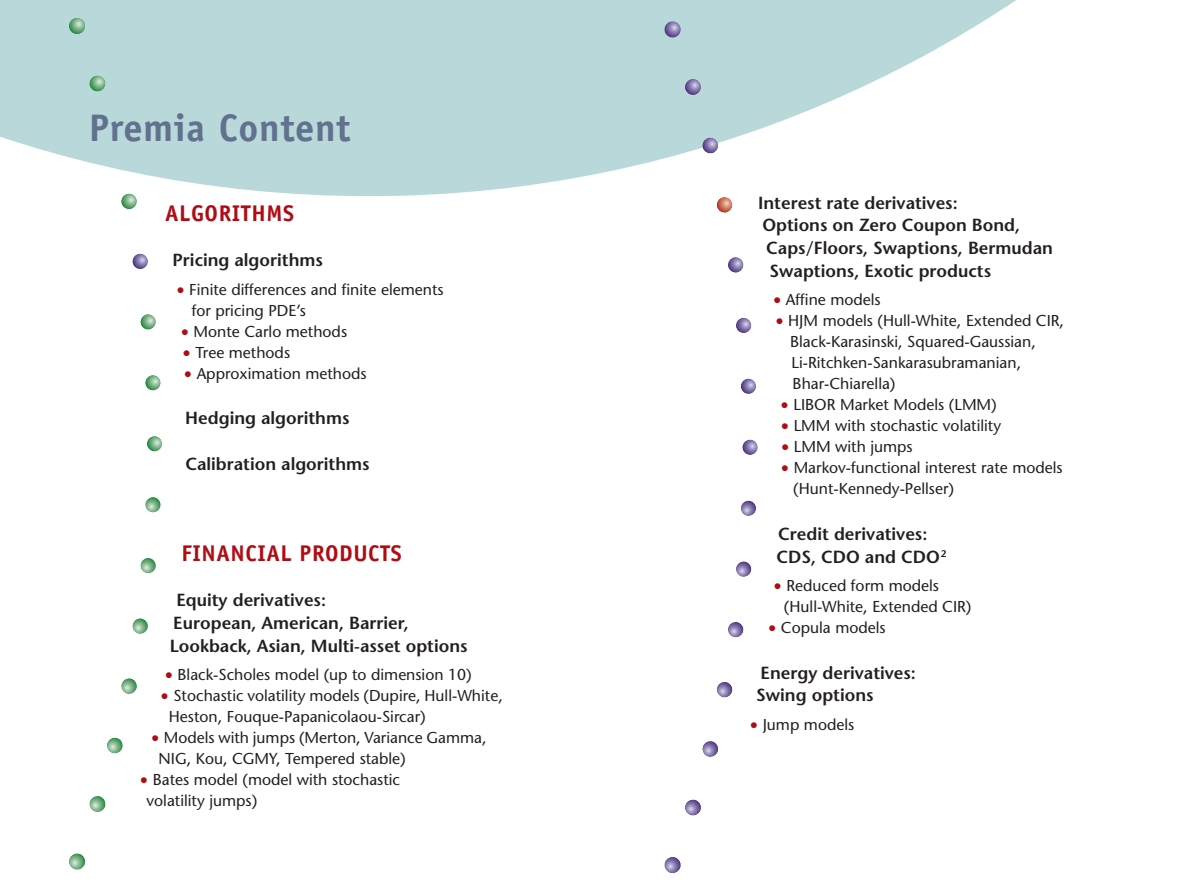
<style>
.page{position:relative;width:1191px;height:893px;background:#fff}
.page>*{position:absolute;margin:0;border:0;box-sizing:border-box;transform-origin:0 0}
.t1{font:700 38.5px "Officina Sans";letter-spacing:.015em;color:#62718e}
.t2{font:700 22.75px "Officina Sans";letter-spacing:.025em;color:#af0c14}
.t3{font:600 17.5px/22.8px "Stone Sans";color:#231f20}
.t4{font:15.75px "Stone Sans";color:#231f20}
.s1{font-size:16.62px;color:#af0c14}
.s2{font-size:16.62px;color:#fff}
</style>
<div class="page">
<svg style="left:0;top:0;width:1016px;height:196px;fill:#b9d8da"></svg>
<svg style="left:147px;top:436px;width:15px;height:15px"></svg>
<svg style="left:68px;top:17px;width:18px;height:18px"></svg>
<svg style="left:89px;top:75px;width:17px;height:17px"></svg>
<svg style="left:121px;top:193px;width:16px;height:16px"></svg>
<svg style="left:140px;top:314px;width:16px;height:16px"></svg>
<svg style="left:145px;top:375px;width:16px;height:15px"></svg>
<svg style="left:145px;top:497px;width:16px;height:15px"></svg>
<svg style="left:140px;top:558px;width:16px;height:15px"></svg>
<svg style="left:132px;top:618px;width:16px;height:16px"></svg>
<svg style="left:121px;top:678px;width:16px;height:16px"></svg>
<svg style="left:107px;top:737px;width:16px;height:17px"></svg>
<svg style="left:89px;top:796px;width:17px;height:16px"></svg>
<svg style="left:69px;top:853px;width:16px;height:17px"></svg>
<svg style="left:132px;top:253px;width:16px;height:16px"></svg>
<svg style="left:742px;top:440px;width:15px;height:15px"></svg>
<svg style="left:663px;top:20px;width:18px;height:18px"></svg>
<svg style="left:684px;top:78px;width:17px;height:18px"></svg>
<svg style="left:701px;top:137px;width:18px;height:17px"></svg>
<svg style="left:728px;top:257px;width:15px;height:16px"></svg>
<svg style="left:735px;top:318px;width:16px;height:15px"></svg>
<svg style="left:741px;top:379px;width:15px;height:15px"></svg>
<svg style="left:741px;top:501px;width:15px;height:15px"></svg>
<svg style="left:735px;top:561px;width:16px;height:16px"></svg>
<svg style="left:728px;top:622px;width:15px;height:16px"></svg>
<svg style="left:716px;top:682px;width:17px;height:16px"></svg>
<svg style="left:702px;top:741px;width:16px;height:16px"></svg>
<svg style="left:685px;top:799px;width:16px;height:17px"></svg>
<svg style="left:664px;top:857px;width:17px;height:16px"></svg>
<div style="left:704px;top:184px;width:43px;height:46px;background:#fff"></div>
<svg style="left:717px;top:197px;width:16px;height:16px"></svg>
<div style="left:93px;top:117px;width:41px;height:42px;background:#b9d8da;border-radius:50%"></div>
<h1 class="t1" style="left:89px;top:113px;width:263px">Premia Content</h1>
<h2 class="t2" style="left:165px;top:204px;width:130px">ALGORITHMS</h2>
<p class="t3" style="left:173px;top:251px;width:152px">Pricing algorithms</p>
<p class="t4" style="left:176px;top:283px;width:269px"><span class="s1">•</span> Finite differences and finite elements</p>
<p class="t4" style="left:179px;top:304px;width:129px"><span class="s2">•</span> for pricing PDE’s</p>
<p class="t4" style="left:181px;top:325px;width:168px"><span class="s1">•</span> Monte Carlo methods</p>
<p class="t4" style="left:182px;top:346px;width:109px"><span class="s1">•</span> Tree methods</p>
<p class="t4" style="left:184px;top:367px;width:184px"><span class="s1">•</span> Approximation methods</p>
<p class="t3" style="left:185px;top:409px;width:166px">Hedging algorithms</p>
<p class="t3" style="left:185px;top:454px;width:186px">Calibration algorithms</p>
<h2 class="t2" style="left:181px;top:544px;width:222px">FINANCIAL PRODUCTS</h2>
<p class="t3" style="left:170px;top:591px;width:299px;text-indent:7px">Equity derivatives:<br>European, American, Barrier,<br>Lookback, Asian, Multi-asset options</p>
<p class="t4" style="left:165px;top:669px;width:308px"><span class="s1">•</span> Black-Scholes model (up to dimension 10)</p>
<p class="t4" style="left:161px;top:690px;width:344px"><span class="s1">•</span> Stochastic volatility models (Dupire, Hull-White,</p>
<p class="t4" style="left:156px;top:711px;width:271px"><span class="s2">•</span> Heston, Fouque-Papanicolaou-Sircar)</p>
<p class="t4" style="left:151px;top:732px;width:337px"><span class="s1">•</span> Models with jumps (Merton, Variance Gamma,</p>
<p class="t4" style="left:146px;top:753px;width:261px"><span class="s2">•</span> NIG, Kou, CGMY, Tempered stable)</p>
<p class="t4" style="left:140px;top:774px;width:262px"><span class="s1">•</span> Bates model (model with stochastic</p>
<p class="t4" style="left:134px;top:795px;width:125px"><span class="s2">•</span> volatility jumps)</p>
<p class="t3" style="left:758px;top:193px;width:201px">Interest rate derivatives:</p>
<p class="t3" style="left:762px;top:216px;width:259px">Options on Zero Coupon Bond,</p>
<p class="t3" style="left:766px;top:238px;width:288px">Caps/Floors, Swaptions, Bermudan</p>
<p class="t3" style="left:769px;top:261px;width:223px">Swaptions, Exotic products</p>
<p class="t4" style="left:773px;top:294px;width:109px"><span class="s1">•</span> Affine models</p>
<p class="t4" style="left:775px;top:315px;width:290px"><span class="s1">•</span> HJM models (Hull-White, Extended CIR,</p>
<p class="t4" style="left:777px;top:336px;width:260px"><span class="s2">•</span> Black-Karasinski, Squared-Gaussian,</p>
<p class="t4" style="left:778px;top:357px;width:244px"><span class="s2">•</span> Li-Ritchken-Sankarasubramanian,</p>
<p class="t4" style="left:779px;top:378px;width:117px"><span class="s2">•</span> Bhar-Chiarella)</p>
<p class="t4" style="left:780px;top:399px;width:218px"><span class="s1">•</span> LIBOR Market Models (LMM)</p>
<p class="t4" style="left:781px;top:420px;width:222px"><span class="s1">•</span> LMM with stochastic volatility</p>
<p class="t4" style="left:781px;top:441px;width:133px"><span class="s1">•</span> LMM with jumps</p>
<p class="t4" style="left:781px;top:462px;width:283px"><span class="s1">•</span> Markov-functional interest rate models</p>
<p class="t4" style="left:780px;top:483px;width:175px"><span class="s2">•</span> (Hunt-Kennedy-Pellser)</p>
<p class="t3" style="left:776px;top:524px;width:171px">Credit derivatives:<br>CDS, CDO and CDO<sup>2</sup></p>
<p class="t4" style="left:773px;top:579px;width:167px"><span class="s1">•</span> Reduced form models</p>
<p class="t4" style="left:771px;top:600px;width:202px"><span class="s2">•</span> (Hull-White, Extended CIR)</p>
<p class="t4" style="left:768px;top:621px;width:119px"><span class="s1">•</span> Copula models</p>
<p class="t3" style="left:756px;top:663px;width:161px">Energy derivatives:<br>Swing options</p>
<p class="t4" style="left:750px;top:718px;width:106px"><span class="s1">•</span> Jump models</p>
</div>
